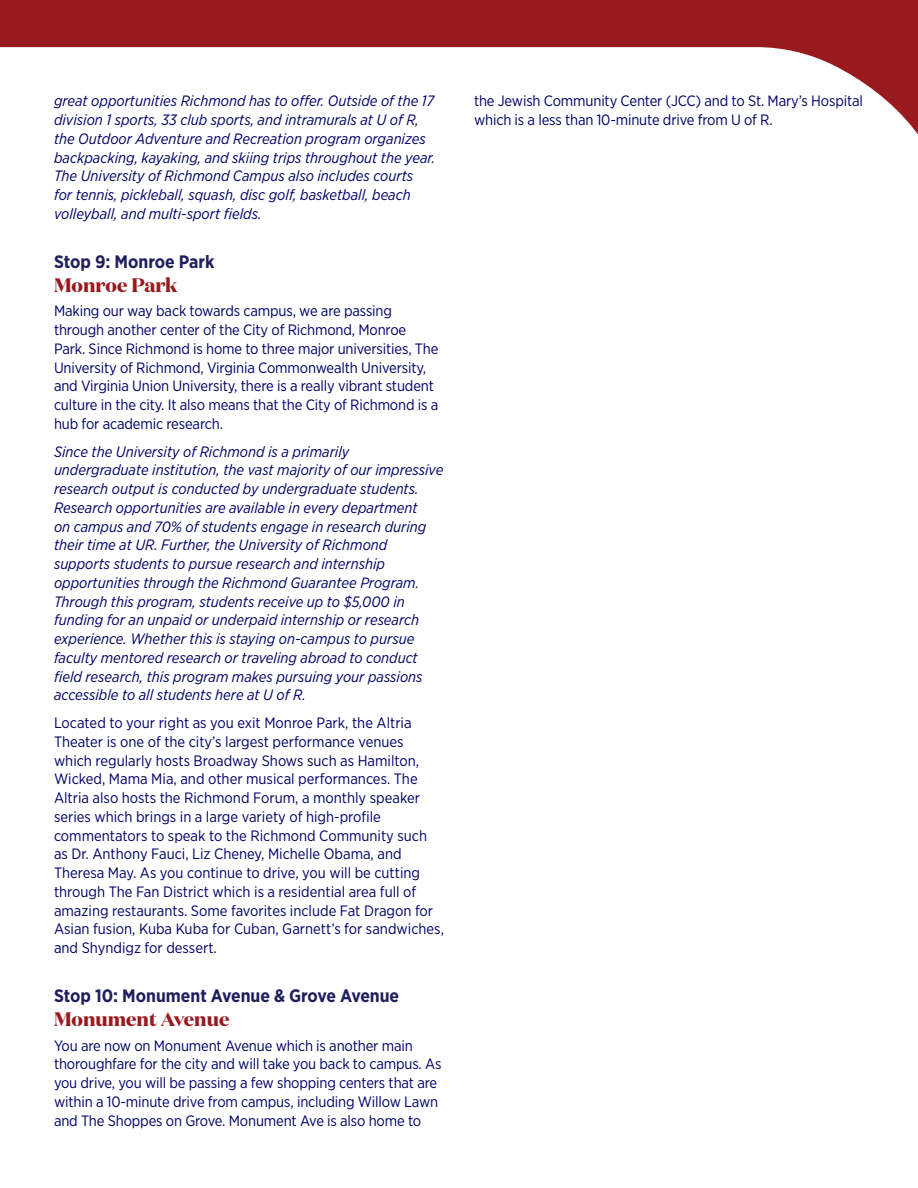
<style>
.page{position:relative;width:918px;height:1188px;background:#fff}
.page>*{position:absolute;margin:0;border:0;box-sizing:border-box;transform-origin:0 0}
.t1{font:700 19.5px "Domaine Display";color:#991a1e}
.t2{font:700 18px "Gotham Narrow";color:#201f5e}
.t3{font:15px/18.8px "Gotham Narrow";letter-spacing:-.01em;color:#006}
.t4{font:italic 15px/18.8px "Gotham Narrow";color:#006}
</style>
<div class="page">
<svg style="left:0;top:0;width:918px;height:135px"></svg>
<p class="t4" style="left:54px;top:92px;width:383px">great opportunities Richmond has to offer. Outside of the 17 division 1 sports, 33 club sports, and intramurals at U of R, the Outdoor Adventure and Recreation program organizes backpacking, kayaking, and skiing trips throughout the year.<br>The University of Richmond Campus also includes courts<br>for tennis, pickleball, squash, disc golf, basketball, beach volleyball, and multi-sport fields.</p>
<p class="t2" style="left:54px;top:250px;width:162px">Stop 9: Monroe Park</p>
<p class="t1" style="left:54px;top:272px;width:125px">Monroe Park</p>
<p class="t3" style="left:54px;top:302px;width:386px">Making our way back towards campus, we are passing through another center of the City of Richmond, Monroe Park. Since Richmond is home to three major universities, The University of Richmond, Virginia Commonwealth University, and Virginia Union University, there is a really vibrant student culture in the city. It also means that the City of Richmond is a hub for academic research.</p>
<p class="t4" style="left:54px;top:442px;width:391px">Since the University of Richmond is a primarily undergraduate institution, the vast majority of our impressive research output is conducted by undergraduate students.<br>Research opportunities are available in every department<br>on campus and 70% of students engage in research during their time at UR. Further, the University of Richmond supports students to pursue research and internship opportunities through the Richmond Guarantee Program.<br>Through this program, students receive up to $5,000 in funding for an unpaid or underpaid internship or research experience. Whether this is staying on-campus to pursue faculty mentored research or traveling abroad to conduct field research, this program makes pursuing your passions accessible to all students here at U of R.</p>
<p class="t3" style="left:54px;top:713px;width:392px">Located to your right as you exit Monroe Park, the Altria Theater is one of the city’s largest performance venues which regularly hosts Broadway Shows such as Hamilton, Wicked, Mama Mia, and other musical performances. The Altria also hosts the Richmond Forum, a monthly speaker series which brings in a large variety of high-profile commentators to speak to the Richmond Community such as Dr. Anthony Fauci, Liz Cheney, Michelle Obama, and Theresa May. As you continue to drive, you will be cutting through The Fan District which is a residential area full of amazing restaurants. Some favorites include Fat Dragon for Asian fusion, Kuba Kuba for Cuban, Garnett’s for sandwiches, and Shyndigz for dessert.</p>
<p class="t2" style="left:54px;top:984px;width:347px">Stop 10: Monument Avenue &amp; Grove Avenue</p>
<p class="t1" style="left:54px;top:1006px;width:177px">Monument Avenue</p>
<p class="t3" style="left:54px;top:1036px;width:389px">You are now on Monument Avenue which is another main thoroughfare for the city and will take you back to campus. As you drive, you will be passing a few shopping centers that are within a 10-minute drive from campus, including Willow Lawn and The Shoppes on Grove. Monument Ave is also home to</p>
<p class="t3" style="left:474px;top:92px;width:391px">the Jewish Community Center (JCC) and to St. Mary’s Hospital which is a less than 10-minute drive from U of R.</p>
</div>
